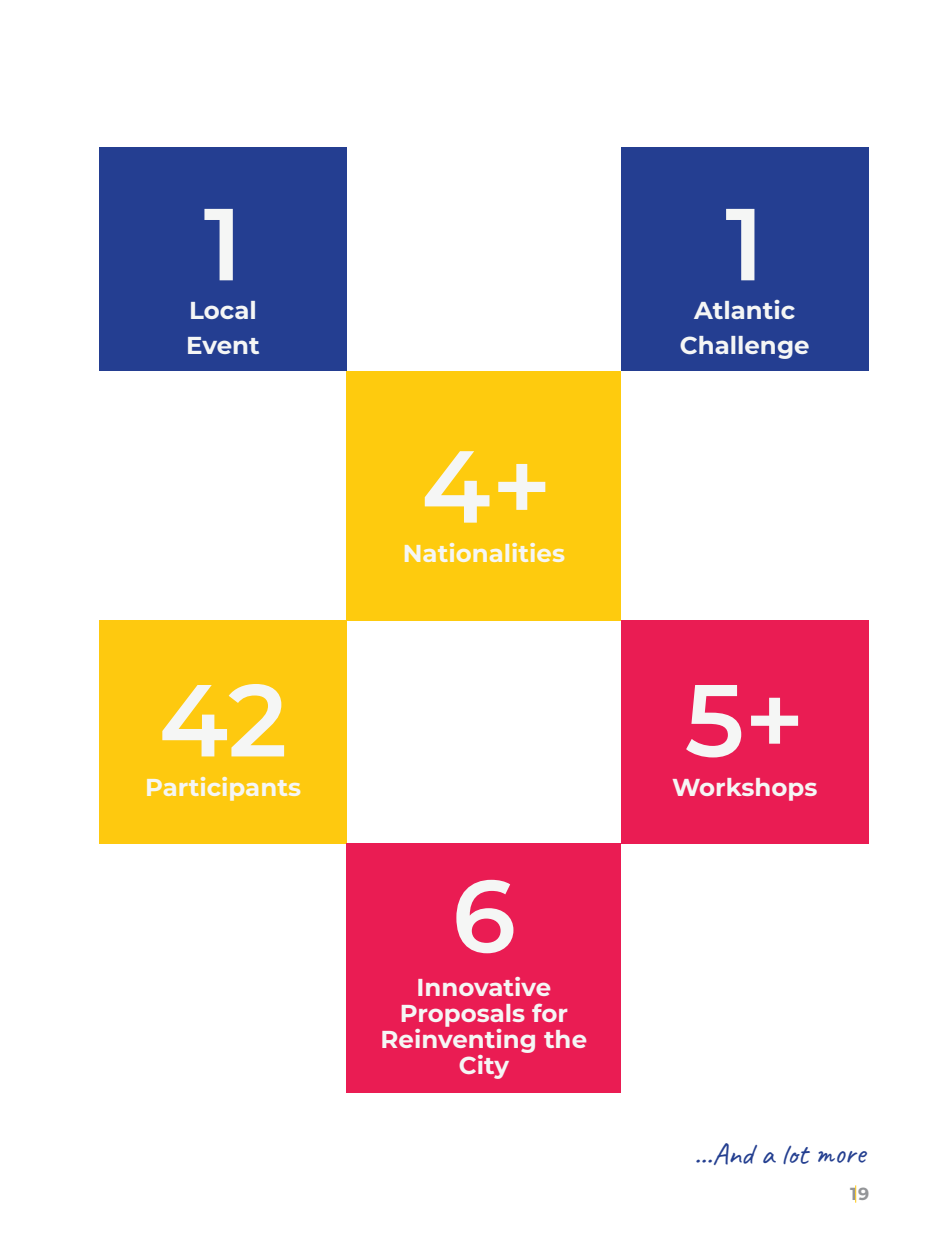
<style>
.page{position:relative;width:943px;height:1241px;background:#fff}
.page>*{position:absolute;margin:0;border:0;box-sizing:border-box;transform-origin:0 0}
.t1{font:600 102.02px "Montserrat";color:#f5f6f5}
.t2{font:30.62px "Caveat";color:#243f90}
.t3{font:700 24.5px/26.2px "Montserrat";color:#f5f6f5}
.t4{font:700 17.5px "Montserrat";color:#939598}
</style>
<div class="page">
<div style="left:99px;top:148px;width:248px;height:223px;background:#243e91"></div>
<div style="left:99px;top:620px;width:248px;height:223px;background:#fec90f"></div>
<div style="left:621px;top:148px;width:247px;height:223px;background:#243e91"></div>
<div style="left:621px;top:620px;width:247px;height:223px;background:#ea1c53"></div>
<div style="left:347px;top:371px;width:274px;height:249px;background:#fecb0e"></div>
<div style="left:347px;top:843px;width:274px;height:249px;background:#ea1c53"></div>
<svg style="left:855px;top:1185px;width:1px;height:17px"></svg>
<p class="t1" style="left:204px;top:172px;width:40px">1</p>
<p class="t1" style="left:725px;top:172px;width:40px">1</p>
<p class="t3" style="left:186px;top:291px;width:75px;line-height:35px">Local<br>Event</p>
<p class="t3" style="left:694px;top:296px;width:103px">Atlantic</p>
<p class="t3" style="left:679px;top:331px;width:131px">Challenge</p>
<p class="t1" style="left:421px;top:414px;width:132px">4+</p>
<p class="t1" style="left:159px;top:647px;width:130px">42</p>
<p class="t3" style="left:403px;top:538px;width:164px">Nationalities</p>
<p class="t1" style="left:684px;top:647px;width:121px">5+</p>
<p class="t3" style="left:145px;top:773px;width:157px">Participants</p>
<p class="t3" style="left:672px;top:773px;width:147px">Workshops</p>
<p class="t1" style="left:452px;top:843px;width:65px">6</p>
<p class="t3" style="left:380px;top:972px;width:208px;text-align:center">Innovative<br>Proposals for<br>Reinventing the<br>City</p>
<p class="t1" style="left:367px;top:889px;width:195px">90+</p>
<p class="t2" style="left:694px;top:1134px;width:173px">...And a lot more</p>
<p class="t4" style="left:850px;top:1180px;width:20px">19</p>
</div>
